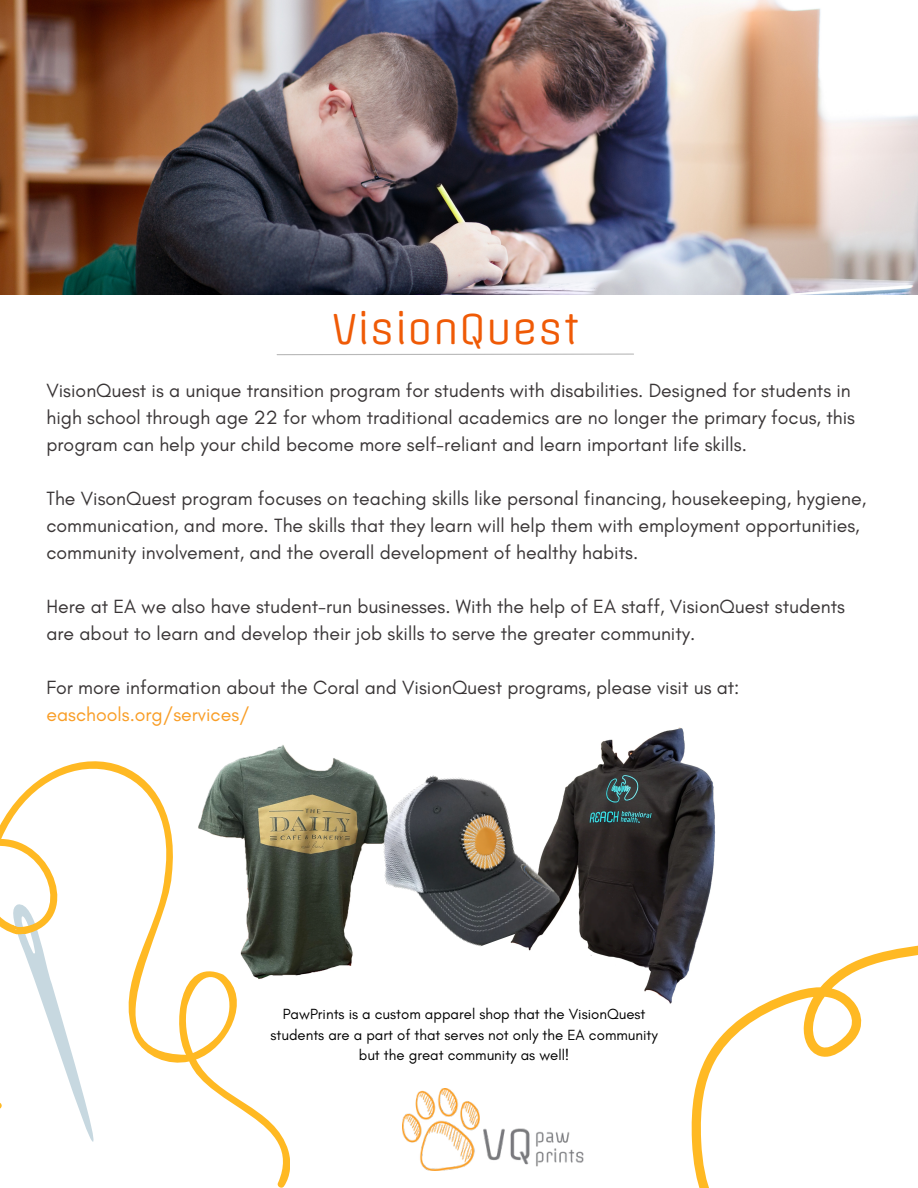
<style>
.page{position:relative;width:918px;height:1188px;background:#fff}
.page>*{position:absolute;margin:0;border:0;box-sizing:border-box;transform-origin:0 0}
.t1{font:40.35px "Offside";color:#ef5a06}
.t2{font:19.5px/27px "Glacial Indifference";color:#393536}
.t3{font:15px/20.2px "Glacial Indifference";color:#000;text-align:center}
.s1{color:#f99d25}
</style>
<div class="page">
<img style="left:402px;top:1089px;width:182px;height:82px">
<img style="left:235px;top:745px;width:116px;height:231px">
<img style="left:577px;top:727px;width:108px;height:265px">
<img style="left:351px;top:765px;width:226px;height:201px">
<svg style="left:276px;top:353px;width:358px;height:3px"></svg>
<img style="left:0;top:0;width:918px;height:295px">
<svg style="left:0;top:761px;width:290px;height:427px"></svg>
<svg style="left:11px;top:901px;width:87px;height:243px"></svg>
<svg style="left:652px;top:764px;width:266px;height:424px"></svg>
<p class="t1" style="left:332px;top:304px;width:249px">VisionQuest</p>
<p class="t2" style="left:46px;top:376px;width:810px">VisionQuest is a unique transition program for students with disabilities. Designed for students in high school through age 22 for whom traditional academics are no longer the primary focus, this program can help your child become more self-reliant and learn important life skills.</p>
<p class="t2" style="left:46px;top:484px;width:821px">The VisonQuest program focuses on teaching skills like personal financing, housekeeping, hygiene, communication, and more. The skills that they learn will help them with employment opportunities, community involvement, and the overall development of healthy habits.</p>
<p class="t2" style="left:46px;top:592px;width:800px">Here at EA we also have student-run businesses. With the help of EA staff, VisionQuest students are about to learn and develop their job skills to serve the greater community.</p>
<p class="t2" style="left:46px;top:673px;width:695px">For more information about the Coral and VisionQuest programs, please visit us at: <span class="s1">easchools.org/services/</span></p>
<p class="t3" style="left:270px;top:1004px;width:389px">PawPrints is a custom apparel shop that the VisionQuest students are a part of that serves not only the EA community but the great community as well!</p>
</div>
